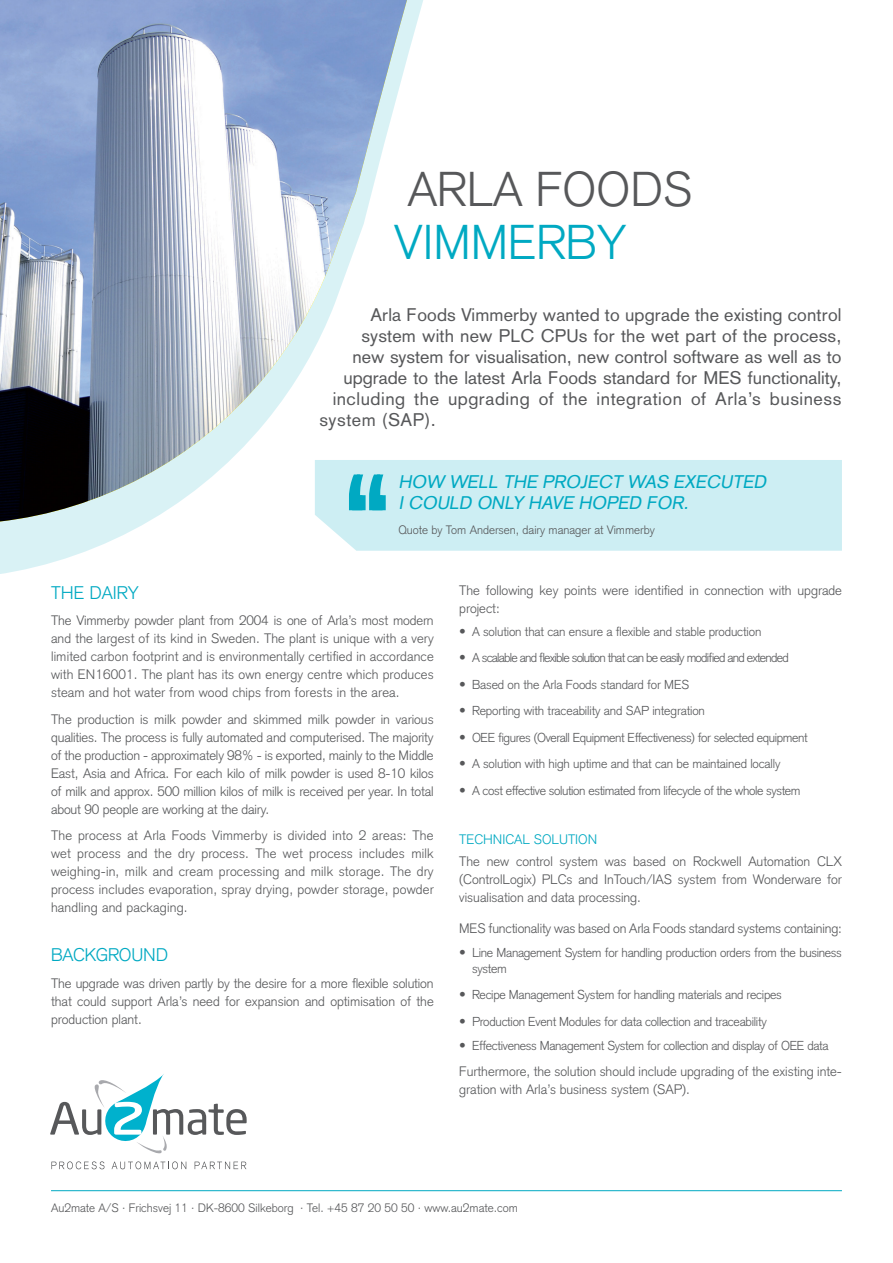
<style>
.page{position:relative;width:893px;height:1263px;background:#fff}
.page>*{position:absolute;margin:0;border:0;box-sizing:border-box;transform-origin:0 0}
.t1{font:133.5px "Akzidenz Grotesk";color:#00a9c2}
.t2{font:300 48px "Akzidenz Grotesk";color:#57585a}
.t3{font:300 48px "Akzidenz Grotesk";color:#00a9c2}
.t4{font:18px "Akzidenz Grotesk";letter-spacing:.01em;color:#57585a}
.t5{font:18px "Akzidenz Grotesk";letter-spacing:.03em;color:#57585a}
.t6{font:italic 18px "Akzidenz Grotesk";color:#00a9c2}
.t7{font:300 18px "Akzidenz Grotesk";letter-spacing:-.01em;color:#00a9c2}
.t8{font:300 13.5px/18px "Akzidenz Grotesk";color:#57585a;text-align:justify}
.t9{font:300 13.5px "Akzidenz Grotesk";color:#00a9c2}
.Paragraph_Style_1{font:300 12.75px/15.8px "Akzidenz Grotesk";letter-spacing:-.025em;color:#57585a}
.Paragraph_Style_1-2{font:300 12.75px "Akzidenz Grotesk";letter-spacing:-.06em;color:#57585a}
.t10{font:300 12px "Akzidenz Grotesk";color:#57585a}
.s1{font-size:13.5px}
</style>
<div class="page">
<svg style="left:0;top:0;width:423px;height:574px"></svg>
<img style="left:0;top:0;width:407px;height:521px">
<hr style="left:51px;top:1190px;width:791px;height:1px;background:#00a9c2">
<svg style="left:51px;top:1161px;width:53px;height:8px"></svg>
<svg style="left:112px;top:1161px;width:74px;height:8px"></svg>
<svg style="left:195px;top:1161px;width:51px;height:8px"></svg>
<svg style="left:50px;top:1074px;width:197px;height:79px"></svg>
<div style="left:315px;top:460px;width:527px;height:91px;background:#cdeef3"></div>
<p class="t2" style="left:408px;top:161px;width:286px">ARLA FOODS</p>
<p class="t3" style="left:394px;top:214px;width:233px">VIMMERBY</p>
<p class="t4" style="left:370px;top:304px;width:473px">Arla Foods Vimmerby wanted to upgrade the existing control</p>
<p class="t4" style="left:361px;top:325px;width:481px">system with new PLC CPUs for the wet part of the process,</p>
<p class="t4" style="left:352px;top:346px;width:490px">new system for visualisation, new control software as well as to</p>
<p class="t4" style="left:343px;top:367px;width:500px">upgrade to the latest Arla Foods standard for MES functionality,</p>
<p class="t5" style="left:333px;top:388px;width:510px">including the upgrading of the integration of Arla’s business</p>
<p class="t5" style="left:319px;top:409px;width:118px">system (SAP).</p>
<p class="t1" style="left:340px;top:444px;width:53px">“</p>
<p class="t6" style="left:398px;top:472px;width:373px">HOW WELL THE PROJECT WAS EXECUTED</p>
<p class="t6" style="left:398px;top:493px;width:295px">I COULD ONLY HAVE HOPED FOR.</p>
<p class="t10" style="left:398px;top:523px;width:258px">Quote by Tom Andersen, dairy manager at Vimmerby</p>
<p class="t7" style="left:51px;top:582px;width:89px">THE DAIRY</p>
<p class="t8" style="left:51px;top:612px;width:384px">The Vimmerby powder plant from 2004 is one of Arla’s most modern and the largest of its kind in Sweden. The plant is unique with a very limited carbon footprint and is environmentally certified in accordance with EN16001. The plant has its own energy centre which produces steam and hot water from wood chips from forests in the area.</p>
<p class="t8" style="left:51px;top:710px;width:384px">The production is milk powder and skimmed milk powder in various qualities. The process is fully automated and computerised. The majority of the production - approximately 98% - is exported, mainly to the Middle East, Asia and Africa. For each kilo of milk powder is used 8-10 kilos of milk and approx. 500 million kilos of milk is received per year. In total about 90 people are working at the dairy.</p>
<p class="t8" style="left:51px;top:827px;width:384px">The process at Arla Foods Vimmerby is divided into 2 areas: The wet process and the dry process. The wet process includes milk weighing-in, milk and cream processing and milk storage. The dry process includes evaporation, spray drying, powder storage, powder handling and packaging.</p>
<p class="t7" style="left:51px;top:944px;width:119px">BACKGROUND</p>
<p class="t8" style="left:51px;top:974px;width:384px">The upgrade was driven partly by the desire for a more flexible solution that could support Arla’s need for expansion and optimisation of the production plant.</p>
<p class="t8" style="left:459px;top:582px;width:384px">The following key points were identified in connection with upgrade project:</p>
<p class="Paragraph_Style_1" style="left:459px;top:623px;width:304px"><span class="s1">•</span> A solution that can ensure a flexible and stable production</p>
<p class="Paragraph_Style_1-2" style="left:459px;top:650px;width:331px"><span class="s1">•</span> A scalable and flexible solution that can be easily modified and extended</p>
<p class="Paragraph_Style_1" style="left:459px;top:676px;width:231px"><span class="s1">•</span> Based on the Arla Foods standard for MES</p>
<p class="Paragraph_Style_1" style="left:459px;top:703px;width:247px"><span class="s1">•</span> Reporting with traceability and SAP integration</p>
<p class="Paragraph_Style_1" style="left:459px;top:729px;width:350px"><span class="s1">•</span> OEE figures (Overall Equipment Effectiveness) for selected equipment</p>
<p class="Paragraph_Style_1" style="left:459px;top:756px;width:323px"><span class="s1">•</span> A solution with high uptime and that can be maintained locally</p>
<p class="Paragraph_Style_1" style="left:459px;top:782px;width:343px"><span class="s1">•</span> A cost effective solution estimated from lifecycle of the whole system</p>
<p class="t9" style="left:459px;top:831px;width:139px">TECHNICAL SOLUTION</p>
<p class="t8" style="left:459px;top:852px;width:384px">The new control system was based on Rockwell Automation CLX (ControlLogix) PLCs and InTouch/IAS system from Wonderware for visualisation and data processing.</p>
<p class="t8" style="left:459px;top:919px;width:384px">MES functionality was based on Arla Foods standard systems containing:</p>
<p class="Paragraph_Style_1" style="left:472px;top:944px;width:371px;text-indent:-13px"><span class="s1">•</span> Line Management System for handling production orders from the business system</p>
<p class="Paragraph_Style_1" style="left:459px;top:987px;width:324px"><span class="s1">•</span> Recipe Management System for handling materials and recipes</p>
<p class="Paragraph_Style_1" style="left:459px;top:1013px;width:309px"><span class="s1">•</span> Production Event Modules for data collection and traceability</p>
<p class="Paragraph_Style_1" style="left:459px;top:1037px;width:371px"><span class="s1">•</span> Effectiveness Management System for collection and display of OEE data</p>
<p class="t8" style="left:459px;top:1063px;width:384px">Furthermore, the solution should include upgrading of the existing inte&shy;gration with Arla’s business system (SAP).</p>
<p class="t10" style="left:51px;top:1201px;width:468px">Au2mate A/S · Frichsvej 11 · DK-8600 Silkeborg · Tel. +45 87 20 50 50 · www.au2mate.com</p>
</div>
